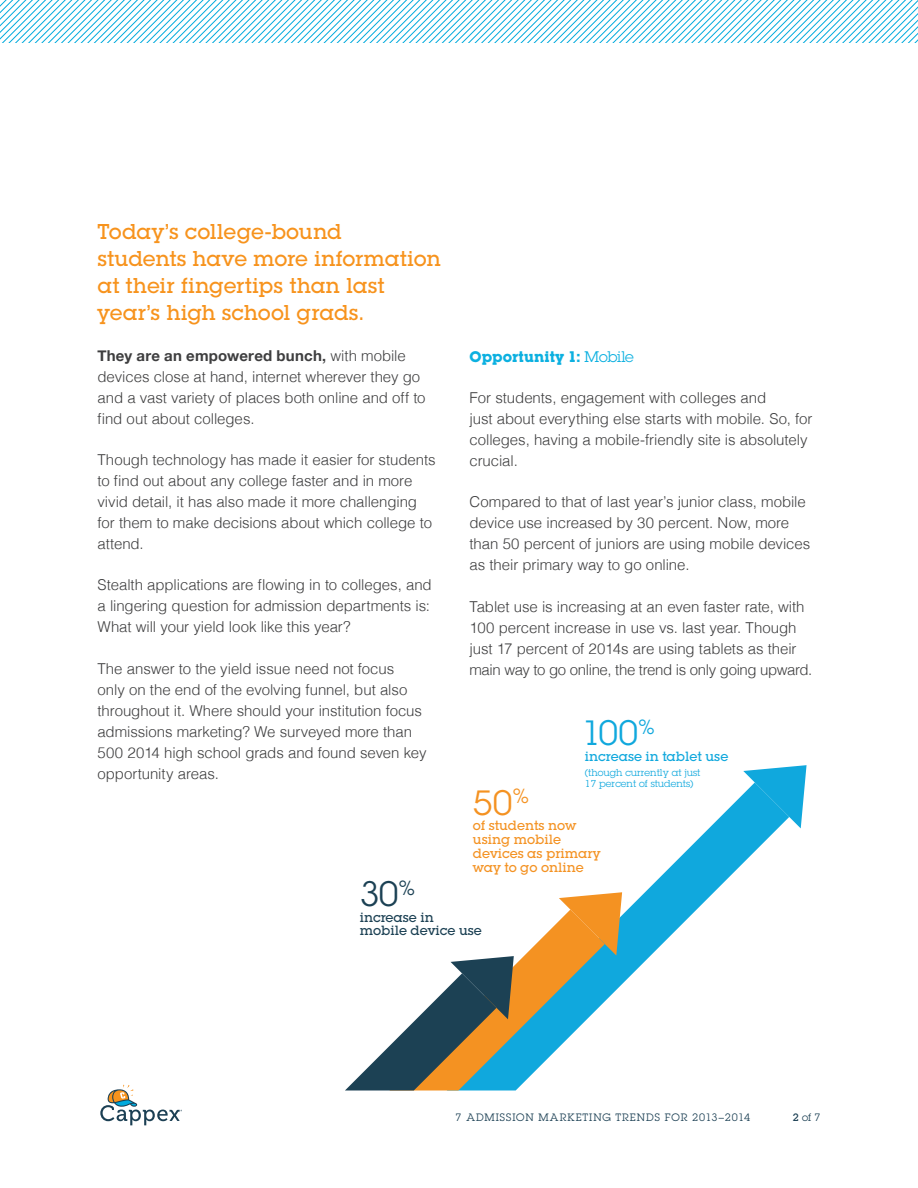
<style>
.page{position:relative;width:918px;height:1188px;background:#fff}
.page>*{position:absolute;margin:0;border:0;box-sizing:border-box;transform-origin:0 0}
.t1{font:34.35px "Lubalin Graph Std";color:#10a8dd}
.t2{font:34.35px "Lubalin Graph Std";color:#1c4154}
.t3{font:34.35px "Lubalin Graph Std";color:#f49222}
.t4{font:500 21px/27px "Lubalin Graph Std";letter-spacing:-.005em;color:#f7931d}
.t5{font:300 15px/21px "Helvetica";letter-spacing:-.005em;color:#3e3e3f}
.t6{font:700 15px "Lubalin Graph Std";letter-spacing:.01em;color:#0cb0e0}
.t7{font:500 13.05px/14px "Lubalin Graph Std";color:#f49222}
.t8{font:500 13.05px/14px "Lubalin Graph Std";color:#1c4154}
.t9{font:500 13.05px "Lubalin Graph Std";color:#10a8dd}
.t10{font:10.5px "Lubalin Graph Std";letter-spacing:.095em;color:#1c4054}
.t11{font:9.75px/10.6px "Lubalin Graph Std";color:#10a8dd}
.s1{font-family:"Helvetica Neue";font-weight:700}
.s2{font-weight:700}
.s3{font-weight:400}
.s4{font-weight:500}
</style>
<div class="page">
<svg style="left:100px;top:1085px;width:82px;height:40px"></svg>
<svg style="left:0;top:0;width:918px;height:42px"></svg>
<svg style="left:743px;top:765px;width:64px;height:63px"></svg>
<svg style="left:622px;top:782px;width:167px;height:202px"></svg>
<svg style="left:345px;top:892px;width:277px;height:199px"></svg>
<p class="t4" style="left:98px;top:217px;width:345px">Today’s college-bound<br>students have more information at their fingertips than last year’s high school grads.</p>
<p class="t5" style="left:98px;top:344px;width:330px"><span class="s1">They are an empowered bunch</span><span class="s2">,</span> with mobile devices close at hand, internet wherever they go and a vast variety of places both online and off to find out about colleges.</p>
<p class="t5" style="left:98px;top:449px;width:340px">Though technology has made it easier for students to find out about any college faster and in more vivid detail, it has also made it more challenging for them to make decisions about which college to attend.</p>
<p class="t5" style="left:98px;top:574px;width:336px;text-align:justify">Stealth applications are flowing in to colleges, and a lingering question for admission departments is:<br>What will your yield look like this year?</p>
<p class="t5" style="left:98px;top:657px;width:331px">The answer to the yield issue need not focus<br>only on the end of the evolving funnel, but also throughout it. Where should your institution focus admissions marketing? We surveyed more than 500 2014 high school grads and found seven key opportunity areas.</p>
<p class="t6" style="left:470px;top:347px;width:166px">Opportunity 1: <span class="s3">Mobile</span></p>
<p class="t5" style="left:470px;top:387px;width:344px">For students, engagement with colleges and<br>just about everything else starts with mobile. So, for colleges, having a mobile-friendly site is absolutely crucial.</p>
<p class="t5" style="left:470px;top:491px;width:342px">Compared to that of last year’s junior class, mobile device use increased by 30 percent. Now, more than 50 percent of juniors are using mobile devices as their primary way to go online.</p>
<p class="t5" style="left:470px;top:595px;width:344px">Tablet use is increasing at an even faster rate, with 100 percent increase in use vs. last year. Though just 17 percent of 2014s are using tablets as their main way to go online, the trend is only going upward.</p>
<p class="t1" style="left:582px;top:712px;width:74px">100<sup>%</sup></p>
<p class="t9" style="left:585px;top:748px;width:145px">increase in tablet use</p>
<p class="t11" style="left:585px;top:768px;width:117px">(though currently at just<br>17 percent of students)</p>
<p class="t3" style="left:473px;top:781px;width:57px">50<sup>%</sup></p>
<p class="t7" style="left:473px;top:819px;width:129px">of students now using mobile devices as primary way to go online</p>
<p class="t2" style="left:360px;top:872px;width:56px">30<sup>%</sup></p>
<p class="t8" style="left:360px;top:910px;width:124px">increase in mobile device use</p>
<p class="t10" style="left:456px;top:1111px;width:296px">7 ADMISSION MARKETING TRENDS FOR 2013–2014</p>
<p class="t10" style="left:793px;top:1111px;width:29px"><span class="s4">2</span> of 7</p>
</div>
